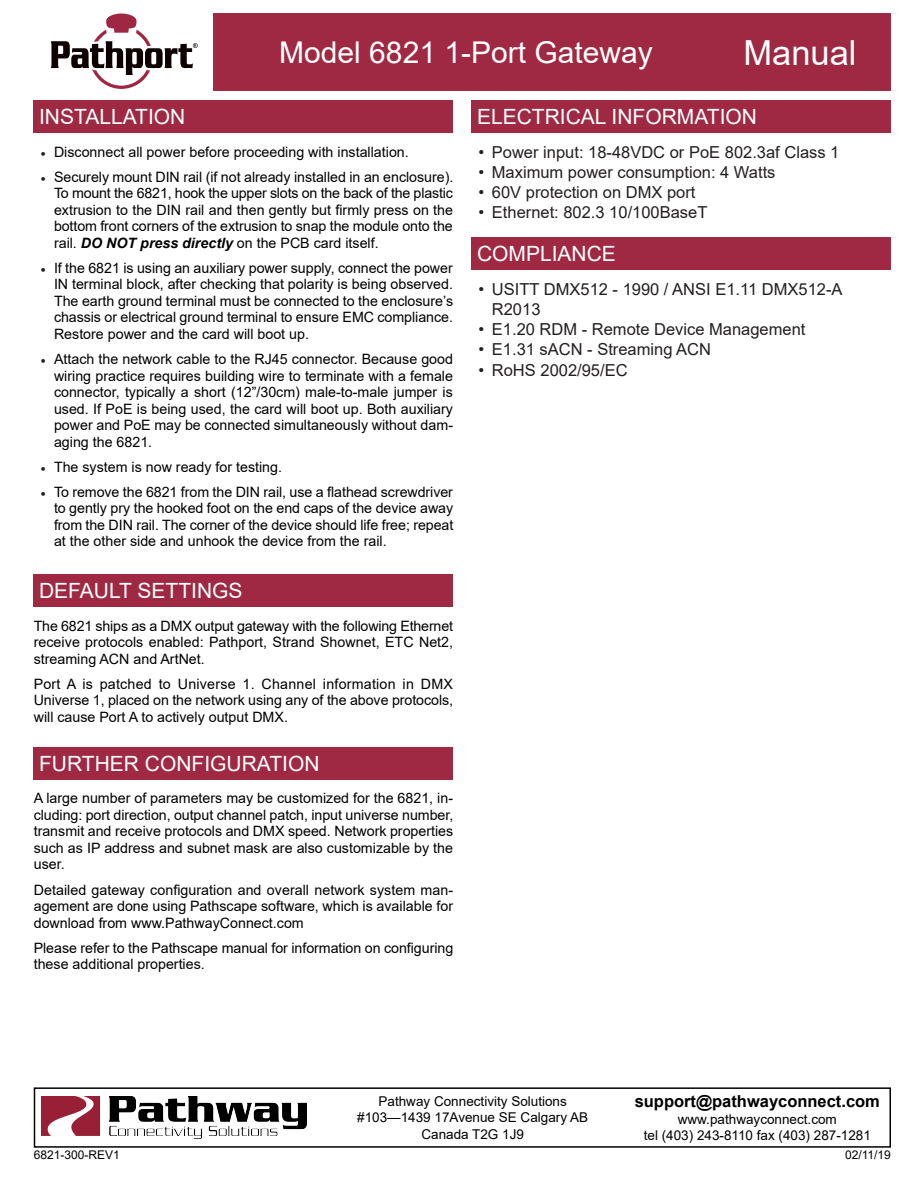
<style>
.page{position:relative;width:918px;height:1188px;background:#fff}
.page>*{position:absolute;margin:0;border:0;box-sizing:border-box;transform-origin:0 0}
.t1{font:34.5px "Arial";color:#fff}
.t2{font:30px "Arial";color:#fff}
.t3{font:21px "Arial";color:#fff}
.t4{font:16.5px/19.8px "Arial";color:#231f20}
.Paragraph_Style6{font:700 16.5px "Arial";color:#000}
.Paragraph_Style25{font:14.25px/16.5px "Arial";color:#000;text-align:justify}
.Paragraph_Style6-2{font:13.5px/16.5px "Arial";color:#000;text-align:center}
.t5{font:12px "Arial";color:#000}
.s1{font-family:"Minion Pro";color:#231f20}
.s2{font-weight:700;font-style:italic}
</style>
<div class="page">
<div style="left:214px;top:14px;width:677px;height:78px;background:#9f2943"></div>
<div style="left:34px;top:100px;width:419px;height:33px;background:#9f2943"></div>
<div style="left:472px;top:100px;width:419px;height:33px;background:#9f2943"></div>
<div style="left:472px;top:238px;width:419px;height:32px;background:#9f2943"></div>
<div style="left:34px;top:747px;width:419px;height:33px;background:#9f2943"></div>
<div style="left:34px;top:575px;width:419px;height:32px;background:#9f2943"></div>
<svg style="left:51px;top:14px;width:147px;height:75px"></svg>
<div style="left:34px;top:1087px;width:857px;height:61px;border:2px solid #000"></div>
<img style="left:41px;top:1096px;width:266px;height:43px">
<h2 class="t2" style="left:279px;top:32px;width:375px">Model 6821 1-Port Gateway</h2>
<h1 class="t1" style="left:743px;top:29px;width:115px">Manual</h1>
<p class="t3" style="left:39px;top:102px;width:148px">INSTALLATION</p>
<p class="Paragraph_Style25" style="left:40px;top:143px;width:370px"><span class="s1">•</span> Disconnect all power before proceeding with installation.</p>
<p class="Paragraph_Style25" style="left:54px;top:168px;width:401px;text-indent:-14px"><span class="s1">•</span> Securely mount DIN rail (if not already installed in an enclosure).<br>To mount the 6821, hook the upper slots on the back of the plastic extrusion to the DIN rail and then gently but firmly press on the bottom front corners of the extrusion to snap the module onto the rail. <span class="s2">DO NOT press directly</span> on the PCB card itself.</p>
<p class="Paragraph_Style25" style="left:54px;top:260px;width:401px;text-indent:-14px"><span class="s1">•</span> If the 6821 is using an auxiliary power supply, connect the power IN terminal block, after checking that polarity is being observed.<br>The earth ground terminal must be connected to the enclosure’s chassis or electrical ground terminal to ensure EMC compliance.<br>Restore power and the card will boot up.</p>
<p class="Paragraph_Style25" style="left:54px;top:351px;width:401px;text-indent:-14px"><span class="s1">•</span> Attach the network cable to the RJ45 connector. Because good wiring practice requires building wire to terminate with a female connector, typically a short (12”/30cm) male-to-male jumper is used. If PoE is being used, the card will boot up. Both auxiliary power and PoE may be connected simultaneously without dam&shy;aging the 6821.</p>
<p class="Paragraph_Style25" style="left:40px;top:458px;width:243px"><span class="s1">•</span> The system is now ready for testing.</p>
<p class="Paragraph_Style25" style="left:54px;top:483px;width:401px;text-indent:-14px"><span class="s1">•</span> To remove the 6821 from the DIN rail, use a flathead screwdriver to gently pry the hooked foot on the end caps of the device away from the DIN rail. The corner of the device should life free; repeat at the other side and unhook the device from the rail.</p>
<p class="t3" style="left:39px;top:576px;width:205px">DEFAULT SETTINGS</p>
<p class="Paragraph_Style25" style="left:34px;top:617px;width:421px">The 6821 ships as a DMX output gateway with the following Ethernet receive protocols enabled: Pathport, Strand Shownet, ETC Net2, streaming ACN and ArtNet.</p>
<p class="Paragraph_Style25" style="left:34px;top:675px;width:421px">Port A is patched to Universe 1. Channel information in DMX Universe 1, placed on the network using any of the above protocols, will cause Port A to actively output DMX.</p>
<p class="t3" style="left:39px;top:749px;width:282px">FURTHER CONFIGURATION</p>
<p class="Paragraph_Style25" style="left:34px;top:790px;width:421px">A large number of parameters may be customized for the 6821, in&shy;cluding: port direction, output channel patch, input universe number, transmit and receive protocols and DMX speed. Network properties such as IP address and subnet mask are also customizable by the user.</p>
<p class="Paragraph_Style25" style="left:34px;top:881px;width:421px">Detailed gateway configuration and overall network system man&shy;agement are done using Pathscape software, which is available for download from www.PathwayConnect.com</p>
<p class="Paragraph_Style25" style="left:34px;top:939px;width:421px">Please refer to the Pathscape manual for information on configuring these additional properties.</p>
<p class="t3" style="left:477px;top:102px;width:282px">ELECTRICAL INFORMATION</p>
<p class="t4" style="left:478px;top:142px;width:363px">• Power input: 18-48VDC or PoE 802.3af Class 1</p>
<p class="t4" style="left:478px;top:162px;width:299px">• Maximum power consumption: 4 Watts</p>
<p class="t4" style="left:478px;top:182px;width:219px">• 60V protection on DMX port</p>
<p class="t4" style="left:478px;top:202px;width:231px">• Ethernet: 802.3 10/100BaseT</p>
<p class="t3" style="left:477px;top:240px;width:140px">COMPLIANCE</p>
<p class="t4" style="left:492px;top:280px;width:352px;text-indent:-14px">• USITT DMX512 - 1990 / ANSI E1.11 DMX512-A<br>R2013</p>
<p class="t4" style="left:478px;top:319px;width:329px">• E1.20 RDM - Remote Device Management</p>
<p class="t4" style="left:478px;top:339px;width:234px">• E1.31 sACN - Streaming ACN</p>
<p class="t4" style="left:478px;top:361px;width:151px">• RoHS 2002/95/EC</p>
<p class="Paragraph_Style6-2" style="left:357px;top:1093px;width:232px">Pathway Connectivity Solutions #103—1439 17Avenue SE Calgary AB<br>Canada T2G 1J9</p>
<p class="Paragraph_Style6" style="left:635px;top:1090px;width:247px">support@pathwayconnect.com</p>
<p class="Paragraph_Style6-2" style="left:644px;top:1110px;width:229px">www.pathwayconnect.com<br>tel (403) 243-8110 fax (403) 287-1281</p>
<p class="t5" style="left:34px;top:1147px;width:88px">6821-300-REV1</p>
<p class="t5" style="left:845px;top:1147px;width:47px">02/11/19</p>
</div>
